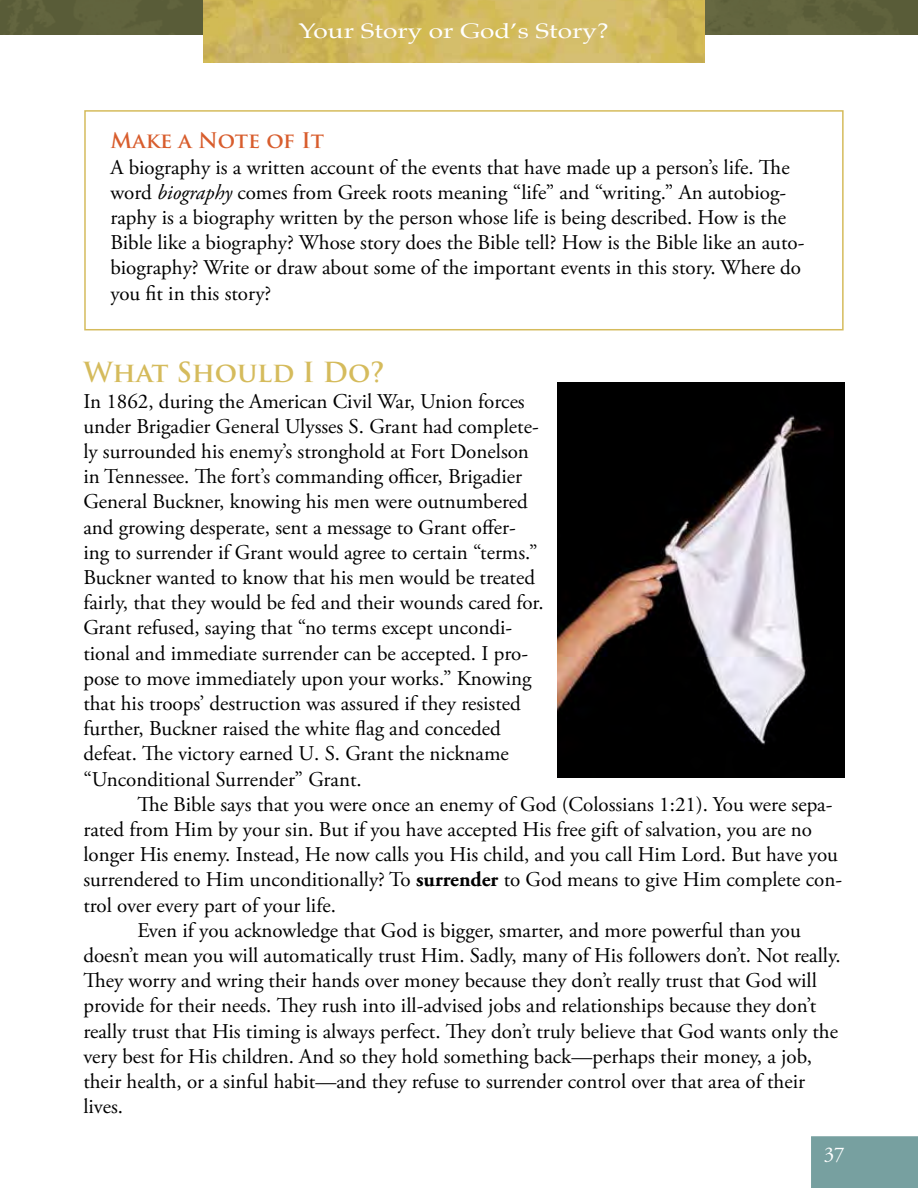
<style>
.page{position:relative;width:918px;height:1188px;background:#fff}
.page>*{position:absolute;margin:0;border:0;box-sizing:border-box;transform-origin:0 0}
.t1{font:700 27px "Trajan Pro";color:#d5bb5c}
.t2{font:21px/25.2px "Adobe Garamond Pro";color:#000}
.t3{font:21px "Palatino";color:#fff;scale:1.25 1}
.t4{font:700 21px "Trajan Pro";color:#d85d2d}
.t5{font:21px "Adobe Garamond Pro";color:#fff}
.s1{font-style:italic}
.s2{font-weight:700}
</style>
<div class="page">
<div style="left:0;top:0;width:918px;height:34px;background:#60623c"></div>
<img style="left:203px;top:0;width:501px;height:63px">
<div style="left:811px;top:1136px;width:107px;height:52px;background:#77a0a0"></div>
<div style="left:84px;top:110px;width:760px;height:220px;border:2px solid #d5bb5c"></div>
<img style="left:557px;top:382px;width:288px;height:396px">
<p class="t3" style="left:298px;top:14px;width:250px">Your Story or God’s Story?</p>
<p class="t4" style="left:110px;top:128px;width:215px">Make a Note of It</p>
<p class="t2" style="left:110px;top:155px;width:696px">A biography is a written account of the events that have made up a person’s life. The word <span class="s1">biography</span> comes from Greek roots meaning “life” and “writing.” An autobiog&shy;raphy is a biography written by the person whose life is being described. How is the Bible like a biography? Whose story does the Bible tell? How is the Bible like an auto&shy;biography? Write or draw about some of the important events in this story. Where do you fit in this story?</p>
<p class="t1" style="left:83px;top:356px;width:303px">What Should I Do?</p>
<p class="t2" style="left:83px;top:389px;width:462px">In 1862, during the American Civil War, Union forces under Brigadier General Ulysses S. Grant had complete&shy;ly surrounded his enemy’s stronghold at Fort Donelson in Tennessee. The fort’s commanding officer, Brigadier General Buckner, knowing his men were outnumbered and growing desperate, sent a message to Grant offer&shy;ing to surrender if Grant would agree to certain “terms.” Buckner wanted to know that his men would be treated fairly, that they would be fed and their wounds cared for.<br>Grant refused, saying that “no terms except uncondi&shy;tional and immediate surrender can be accepted. I pro&shy;pose to move immediately upon your works.” Knowing that his troops’ destruction was assured if they resisted further, Buckner raised the white flag and conceded defeat. The victory earned U. S. Grant the nickname “Unconditional Surrender” Grant.</p>
<p class="t2" style="left:137px;top:792px;width:697px">The Bible says that you were once an enemy of God (Colossians 1:21). You were sepa-</p>
<p class="t2" style="left:83px;top:818px;width:730px">rated from Him by your sin. But if you have accepted His free gift of salvation, you are no</p>
<p class="t2" style="left:83px;top:843px;width:756px">longer His enemy. Instead, He now calls you His child, and you call Him Lord. But have you</p>
<p class="t2" style="left:83px;top:868px;width:760px">surrendered to Him unconditionally? To <span class="s2">surrender</span> to God means to give Him complete con-</p>
<p class="t2" style="left:83px;top:893px;width:254px">trol over every part of your life.</p>
<p class="t2" style="left:137px;top:918px;width:665px">Even if you acknowledge that God is bigger, smarter, and more powerful than you</p>
<p class="t2" style="left:83px;top:944px;width:759px">doesn’t mean you will automatically trust Him. Sadly, many of His followers don’t. Not really.</p>
<p class="t2" style="left:83px;top:969px;width:735px">They worry and wring their hands over money because they don’t really trust that God will</p>
<p class="t2" style="left:83px;top:994px;width:734px">provide for their needs. They rush into ill-advised jobs and relationships because they don’t</p>
<p class="t2" style="left:83px;top:1019px;width:756px">really trust that His timing is always perfect. They don’t truly believe that God wants only the</p>
<p class="t2" style="left:83px;top:1044px;width:730px">very best for His children. And so they hold something back—perhaps their money, a job,</p>
<p class="t2" style="left:83px;top:1070px;width:723px">their health, or a sinful habit—and they refuse to surrender control over that area of their</p>
<p class="t2" style="left:83px;top:1095px;width:41px">lives.</p>
<p class="t5" style="left:824px;top:1142px;width:22px">37</p>
</div>
